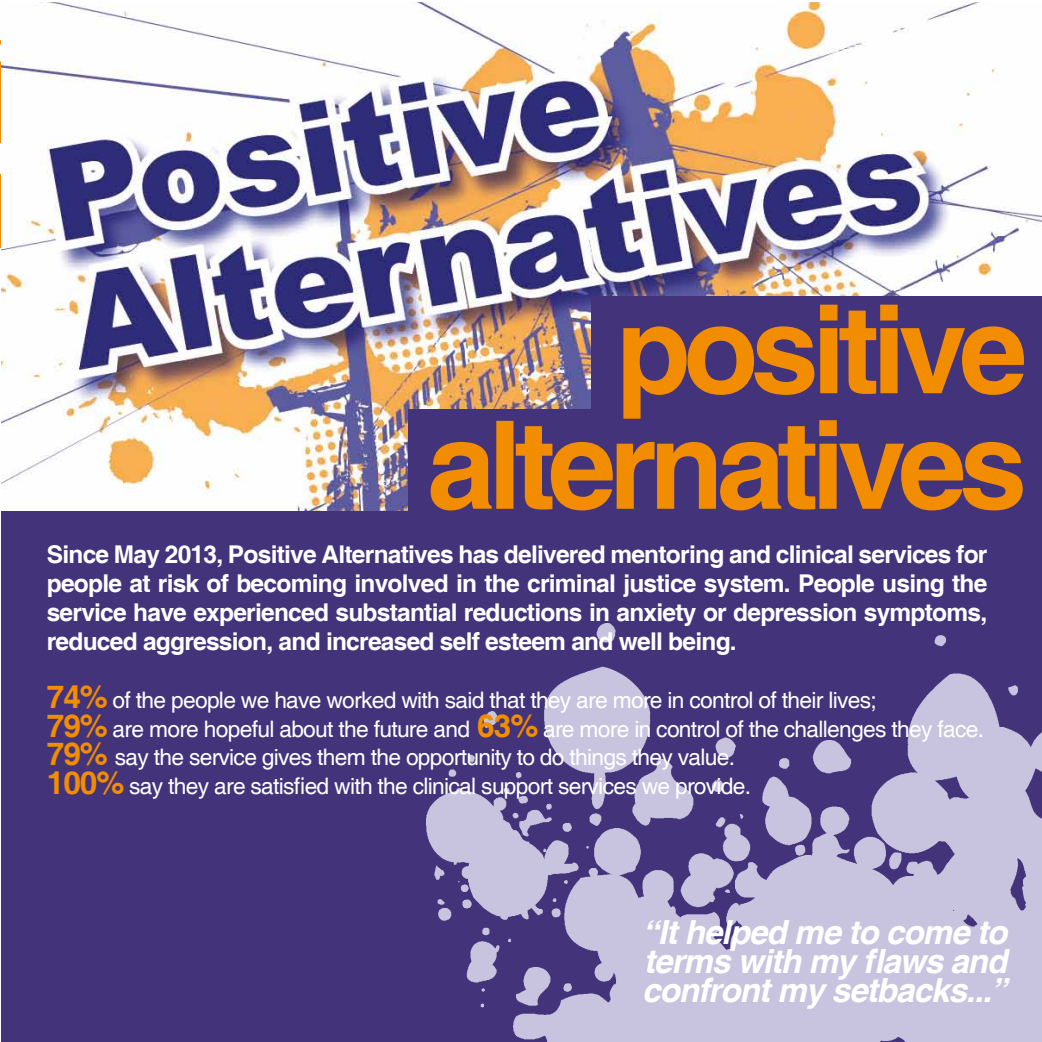
<style>
.page{position:relative;width:1042px;height:1042px;background:#fff}
.page>*{position:absolute;margin:0;border:0;box-sizing:border-box;transform-origin:0 0}
.t1{font:700 122.5px/115.5px "Helvetica";letter-spacing:-.06em;color:#f28c00;text-align:right}
.t2{font:italic 700 33.25px/28.9px "Helvetica";letter-spacing:-.03em;color:#fff;text-align:justify}
.t3{font:700 24.5px/28.9px "Helvetica";letter-spacing:-.03em;color:#fff;text-align:justify}
.t4{font:22.75px/28.9px "Helvetica";letter-spacing:-.03em;color:#fff}
.s1{font-weight:700;font-size:31.5px;color:#f28c00}
</style>
<div class="page">
<img style="left:0;top:40px;width:1px;height:209px">
<img style="left:1px;top:2px;width:1041px;height:509px">
<div style="left:592px;top:296px;width:450px;height:131px;background:#42337b"></div>
<div style="left:408px;top:409px;width:634px;height:132px;background:#42337b"></div>
<div style="left:1px;top:511px;width:1041px;height:531px;background:#42337b"></div>
<img style="left:426px;top:623px;width:616px;height:419px">
<h1 class="t1" style="left:427px;top:298px;width:602px">positive alternatives</h1>
<p class="t3" style="left:47px;top:541px;width:942px">Since May 2013, Positive Alternatives has delivered mentoring and clinical services for people at risk of becoming involved in the criminal justice system. People using the service have experienced substantial reductions in anxiety or depression symptoms, reduced aggression, and increased self esteem and well being.</p>
<p class="t4" style="left:47px;top:686px;width:939px"><span class="s1">74%</span> of the people we have worked with said that they are more in control of their lives;<br><span class="s1">79%</span> are more hopeful about the future and <span class="s1">63%</span> are more in control of the challenges they face.<br><span class="s1">79%</span> say the service gives them the opportunity to do things they value.<br><span class="s1">100%</span> say they are satisfied with the clinical support services we provide.</p>
<h2 class="t2" style="left:642px;top:919px;width:367px">“It helped me to come to terms with my flaws and confront my setbacks...”</h2>
</div>
